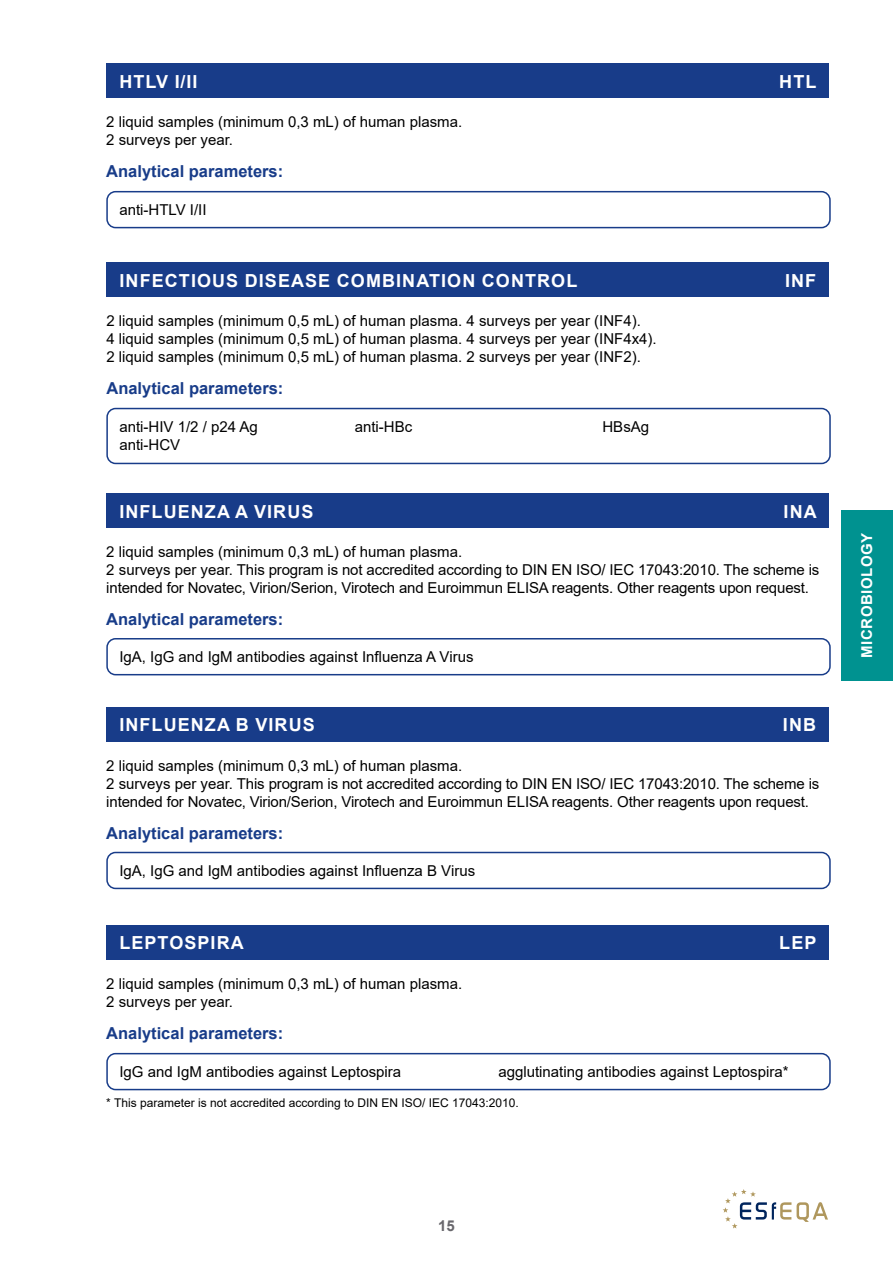
<style>
.page{position:relative;width:893px;height:1263px;background:#fff}
.page>*{position:absolute;margin:0;border:0;box-sizing:border-box;transform-origin:0 0}
.t1{font:700 18px "Arial";letter-spacing:.06em;color:#fff}
.t2{font:700 16.5px "Arial";color:#183c89}
.t3{font:15px/18px "Arial";color:#000}
.t4{font:700 15px "Arial";letter-spacing:.035em;color:#fff}
.t5{font:700 15px "Arial";color:#68676c}
.t6{font:12px "Arial";color:#000}
</style>
<div class="page">
<svg style="left:723px;top:1189px;width:105px;height:39px"></svg>
<div style="left:106px;top:191px;width:725px;height:37px;border:2px solid #183c89;border-radius:9px"></div>
<div style="left:106px;top:64px;width:723px;height:34px;background:#183c89"></div>
<div style="left:106px;top:408px;width:725px;height:56px;border:2px solid #183c89;border-radius:9px"></div>
<div style="left:106px;top:638px;width:725px;height:37px;border:2px solid #183c89;border-radius:9px"></div>
<div style="left:106px;top:494px;width:723px;height:34px;background:#183c89"></div>
<div style="left:106px;top:852px;width:725px;height:37px;border:2px solid #183c89;border-radius:9px"></div>
<div style="left:106px;top:708px;width:723px;height:34px;background:#183c89"></div>
<div style="left:106px;top:263px;width:723px;height:34px;background:#183c89"></div>
<div style="left:106px;top:1053px;width:725px;height:37px;border:2px solid #183c89;border-radius:9px"></div>
<div style="left:106px;top:926px;width:723px;height:34px;background:#183c89"></div>
<div style="left:842px;top:510px;width:51px;height:170px;background:#009290"></div>
<p class="t1" style="left:119px;top:69px;width:80px">HTLV I/II</p>
<p class="t1" style="left:779px;top:69px;width:39px">HTL</p>
<p class="t3" style="left:106px;top:112px;width:357px">2 liquid samples (minimum 0,3 mL) of human plasma.<br>2 surveys per year.</p>
<p class="t2" style="left:106px;top:160px;width:178px">Analytical parameters:</p>
<p class="t3" style="left:119px;top:201px;width:89px">anti-HTLV I/II</p>
<p class="t1" style="left:120px;top:267px;width:459px">INFECTIOUS DISEASE COMBINATION CONTROL</p>
<p class="t1" style="left:785px;top:267px;width:33px">INF</p>
<p class="t3" style="left:106px;top:311px;width:552px">2 liquid samples (minimum 0,5 mL) of human plasma. 4 surveys per year (INF4).<br>4 liquid samples (minimum 0,5 mL) of human plasma. 4 surveys per year (INF4x4).<br>2 liquid samples (minimum 0,5 mL) of human plasma. 2 surveys per year (INF2).</p>
<p class="t2" style="left:106px;top:377px;width:178px">Analytical parameters:</p>
<p class="t3" style="left:119px;top:417px;width:140px">anti-HIV 1/2 / p24 Ag anti-HCV</p>
<p class="t3" style="left:355px;top:417px;width:59px">anti-HBc</p>
<p class="t3" style="left:602px;top:417px;width:48px">HBsAg</p>
<p class="t1" style="left:119px;top:499px;width:196px">INFLUENZA A VIRUS</p>
<p class="t1" style="left:784px;top:499px;width:35px">INA</p>
<p class="t3" style="left:106px;top:542px;width:714px">2 liquid samples (minimum 0,3 mL) of human plasma.<br>2 surveys per year. This program is not accredited according to DIN EN ISO/ IEC 17043:2010. The scheme is intended for Novatec, Virion/Serion, Virotech and Euroimmun ELISA reagents. Other reagents upon request.</p>
<p class="t2" style="left:106px;top:608px;width:178px">Analytical parameters:</p>
<p class="t3" style="left:119px;top:648px;width:356px">IgA, IgG and IgM antibodies against Influenza A Virus</p>
<p class="t1" style="left:119px;top:712px;width:197px">INFLUENZA B VIRUS</p>
<p class="t1" style="left:783px;top:712px;width:35px">INB</p>
<p class="t3" style="left:106px;top:756px;width:714px">2 liquid samples (minimum 0,3 mL) of human plasma.<br>2 surveys per year. This program is not accredited according to DIN EN ISO/ IEC 17043:2010. The scheme is intended for Novatec, Virion/Serion, Virotech and Euroimmun ELISA reagents. Other reagents upon request.</p>
<p class="t2" style="left:106px;top:822px;width:178px">Analytical parameters:</p>
<p class="t3" style="left:119px;top:861px;width:357px">IgA, IgG and IgM antibodies against Influenza B Virus</p>
<p class="t1" style="left:119px;top:930px;width:126px">LEPTOSPIRA</p>
<p class="t1" style="left:779px;top:930px;width:39px">LEP</p>
<p class="t3" style="left:106px;top:974px;width:357px">2 liquid samples (minimum 0,3 mL) of human plasma.<br>2 surveys per year.</p>
<p class="t2" style="left:106px;top:1022px;width:178px">Analytical parameters:</p>
<p class="t3" style="left:119px;top:1063px;width:283px">IgG and IgM antibodies against Leptospira</p>
<p class="t3" style="left:498px;top:1063px;width:292px">agglutinating antibodies against Leptospira*</p>
<p class="t6" style="left:106px;top:1094px;width:414px">* This parameter is not accredited according to DIN EN ISO/ IEC 17043:2010.</p>
<p class="t4" style="left:856px;top:658px;width:126px;rotate:-90deg">MICROBIOLOGY</p>
<p class="t5" style="left:438px;top:1215px;width:18px">15</p>
</div>
